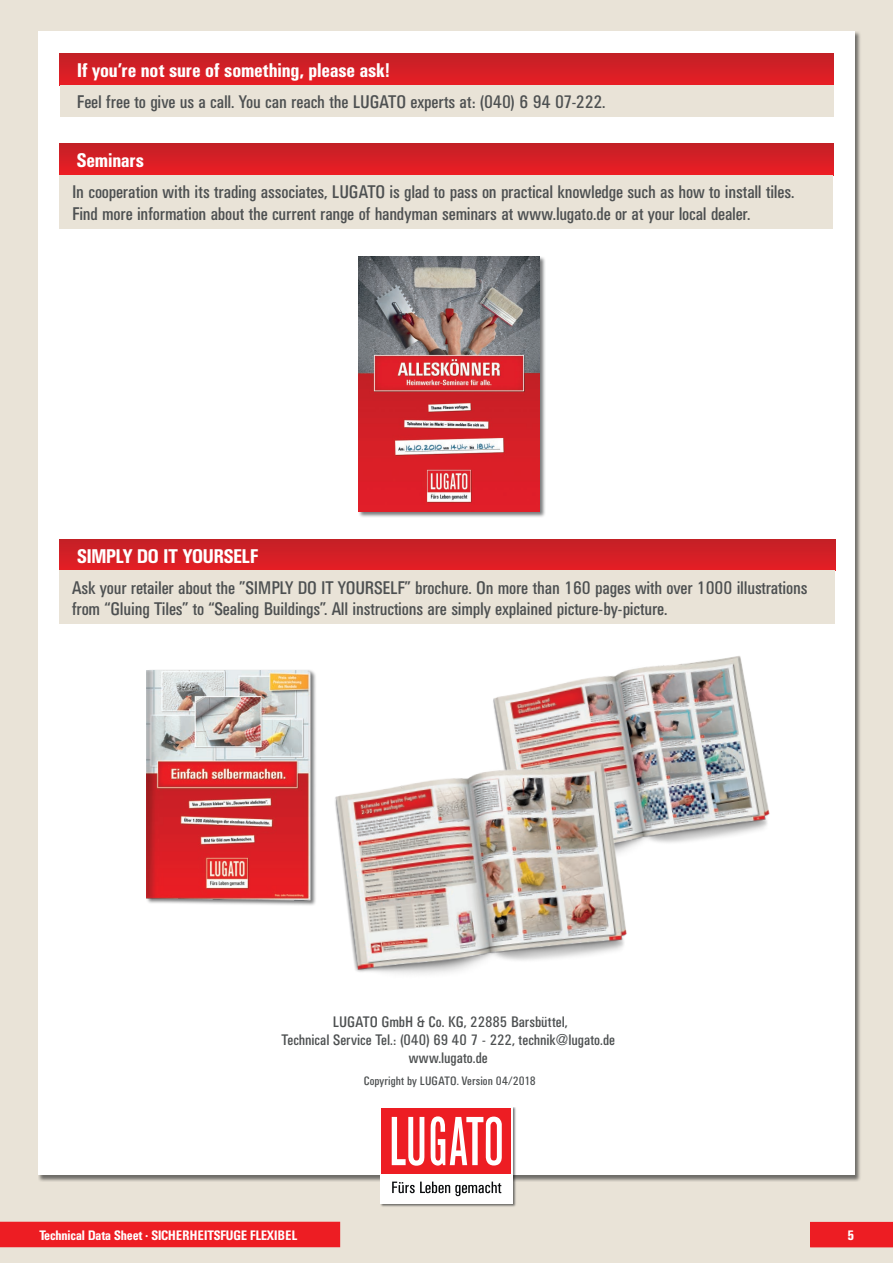
<style>
.page{position:relative;width:893px;height:1263px;background:#e9e3d7}
.page>*{position:absolute;margin:0;border:0;box-sizing:border-box;transform-origin:0 0}
.t1{font:500 condensed 19.5px "UN11";letter-spacing:.005em;color:#fff}
.t2{font:condensed 18px/21.6px "UN11";color:#4d5051}
.t3{font:condensed 15px/18px "UN11";letter-spacing:.005em;color:#4d5051;text-align:center}
.t4{font:500 condensed 13.5px "UN11";color:#fff}
.t5{font:condensed 12px "UN11";letter-spacing:.015em;color:#4d5051}
.s1{font-family:"Univers"}
</style>
<div class="page">
<div style="left:810px;top:1222px;width:83px;height:25px;background:#ed1d23"></div>
<div style="left:38px;top:31px;width:817px;height:1144px;background:#fff"></div>
<div style="left:60px;top:53px;width:773px;height:32px;background:linear-gradient(to bottom,#c12126,#e61e25)"></div>
<div style="left:60px;top:85px;width:773px;height:32px;background:#e9e3d7"></div>
<div style="left:59px;top:143px;width:774px;height:32px;background:linear-gradient(to bottom,#c12027,#ec1d24)"></div>
<div style="left:59px;top:175px;width:774px;height:53px;background:#e9e3d7"></div>
<div style="left:381px;top:1107px;width:136px;height:101px;background:#090b0d;opacity:.55"></div>
<div style="left:380px;top:1106px;width:133px;height:97px;background:#fff"></div>
<div style="left:382px;top:1108px;width:129px;height:66px;background:#ed1d23"></div>
<svg style="left:392px;top:1117px;width:32px;height:49px"></svg>
<svg style="left:430px;top:1116px;width:72px;height:50px"></svg>
<svg style="left:392px;top:1181px;width:109px;height:15px"></svg>
<div style="left:358px;top:256px;width:188px;height:262px;background:#090b0d;opacity:.55"></div>
<img style="left:359px;top:256px;width:180px;height:255px">
<div style="left:60px;top:539px;width:775px;height:32px;background:linear-gradient(to bottom,#c32027,#e51e25)"></div>
<div style="left:60px;top:571px;width:775px;height:53px;background:#e9e3d7"></div>
<img style="left:493px;top:656px;width:277px;height:187px">
<img style="left:147px;top:670px;width:169px;height:236px">
<img style="left:335px;top:754px;width:306px;height:220px">
<div style="left:0;top:1222px;width:340px;height:25px;background:#ed1d23"></div>
<p class="t1" style="left:77px;top:59px;width:314px">If you’re not sure of something, please ask!</p>
<p class="t2" style="left:77px;top:91px;width:530px">Feel free to give us a call. You can reach the LUGATO experts at: (040) 6 94 07-222.</p>
<p class="t1" style="left:77px;top:149px;width:68px">Seminars</p>
<p class="t2" style="left:72px;top:181px;width:724px">In cooperation with its trading associates, LUGATO is glad to pass on practical knowledge such as how to install tiles.<br>Find more information about the current range of handyman seminars at www.lugato.de or at your local dealer.</p>
<p class="t1" style="left:77px;top:545px;width:182px">SIMPLY DO IT YOURSELF</p>
<p class="t2" style="left:72px;top:577px;width:736px">Ask your retailer about the ”SIMPLY DO IT YOURSELF” brochure. On more than 160 pages with over 1000 illustrations from “Gluing Tiles” to “Sealing Buildings”. All instructions are simply explained picture-by-picture.</p>
<p class="t3" style="left:282px;top:1013px;width:335px">LUGATO GmbH &amp; Co. KG, 22885 Barsbüttel,<br>Technical Service Tel.: (040) 69 40 7 - 222, technik<span class="s1">@</span>lugato.de www.lugato.de</p>
<p class="t5" style="left:364px;top:1074px;width:174px">Copyright by LUGATO. Version 04/2018</p>
<p class="t4" style="left:39px;top:1227px;width:259px">Technical Data Sheet ∙ SICHERHEITSFUGE FLEXIBEL</p>
<p class="t4" style="left:847px;top:1227px;width:8px">5</p>
</div>
